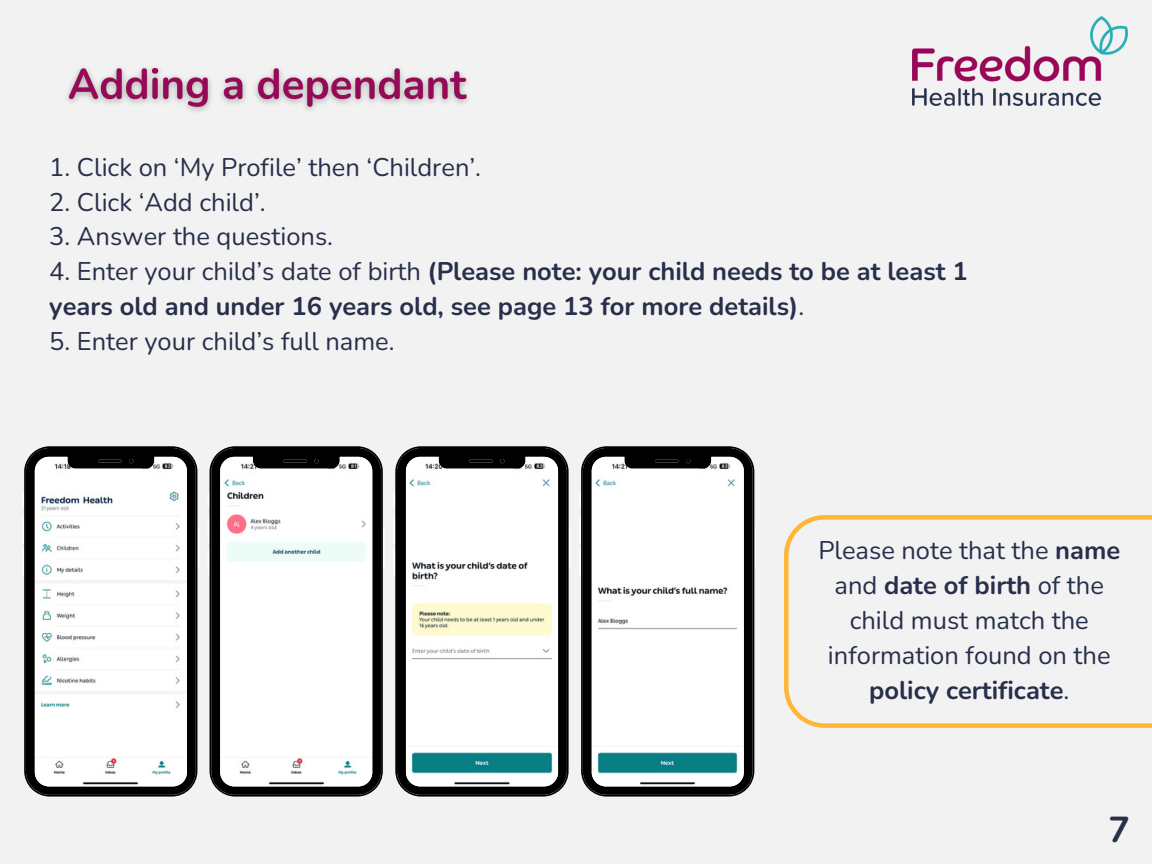
<style>
.page{position:relative;width:1152px;height:864px;background:#f2f2f2}
.page>*{position:absolute;margin:0;border:0;box-sizing:border-box;transform-origin:0 0}
.t1{font:700 36px "Nunito";color:#282f4b}
.t2{font:25.5px/34.8px "Nunito";color:#282f4b;text-align:center}
.t3{font:700 25.5px/34.8px "Nunito";color:#282f4b}
.s1{font-weight:400}
.s2{font-weight:700}
</style>
<div class="page">
<svg style="left:23px;top:493px;width:1px;height:14px"></svg>
<svg style="left:23px;top:518px;width:1px;height:57px"></svg>
<svg style="left:197px;top:526px;width:2px;height:42px"></svg>
<svg style="left:24px;top:446px;width:173px;height:351px;fill:#fff"></svg>
<svg style="left:208px;top:493px;width:2px;height:14px"></svg>
<svg style="left:208px;top:518px;width:2px;height:58px"></svg>
<svg style="left:383px;top:527px;width:1px;height:41px"></svg>
<svg style="left:210px;top:446px;width:173px;height:351px;fill:#fff"></svg>
<svg style="left:580px;top:493px;width:1px;height:14px"></svg>
<svg style="left:580px;top:518px;width:1px;height:57px"></svg>
<svg style="left:754px;top:526px;width:2px;height:42px"></svg>
<svg style="left:581px;top:446px;width:173px;height:351px;fill:#fff"></svg>
<svg style="left:394px;top:493px;width:1px;height:13px"></svg>
<svg style="left:394px;top:518px;width:1px;height:57px"></svg>
<svg style="left:569px;top:527px;width:1px;height:40px"></svg>
<svg style="left:395px;top:446px;width:174px;height:351px;fill:#fff"></svg>
<img style="left:913px;top:16px;width:215px;height:89px">
<svg style="left:784px;top:515px;width:368px;height:213px"></svg>
<img style="left:67px;top:67px;width:401px;height:45px">
<p class="t2" style="left:49px;top:150px;width:433px">1. Click on ‘My Profile’ then ‘Children’.</p>
<p class="t2" style="left:49px;top:185px;width:218px">2. Click ‘Add child’.</p>
<p class="t2" style="left:49px;top:220px;width:285px">3. Answer the questions.</p>
<p class="t3" style="left:49px;top:255px;width:920px"><span class="s1">4. Enter your child’s date of birth</span> (Please note: your child needs to be at least 1 years old and under 16 years old, see page 13 for more details)<span class="s1">.</span></p>
<p class="t2" style="left:49px;top:324px;width:347px">5. Enter your child’s full name.</p>
<p class="t2" style="left:818px;top:533px;width:303px">Please note that the <span class="s2">name </span>and <span class="s2">date of birth</span> of the child must match the information found on the <span class="s2">policy certificate</span>.</p>
<p class="t1" style="left:1109px;top:806px;width:23px">7</p>
</div>
